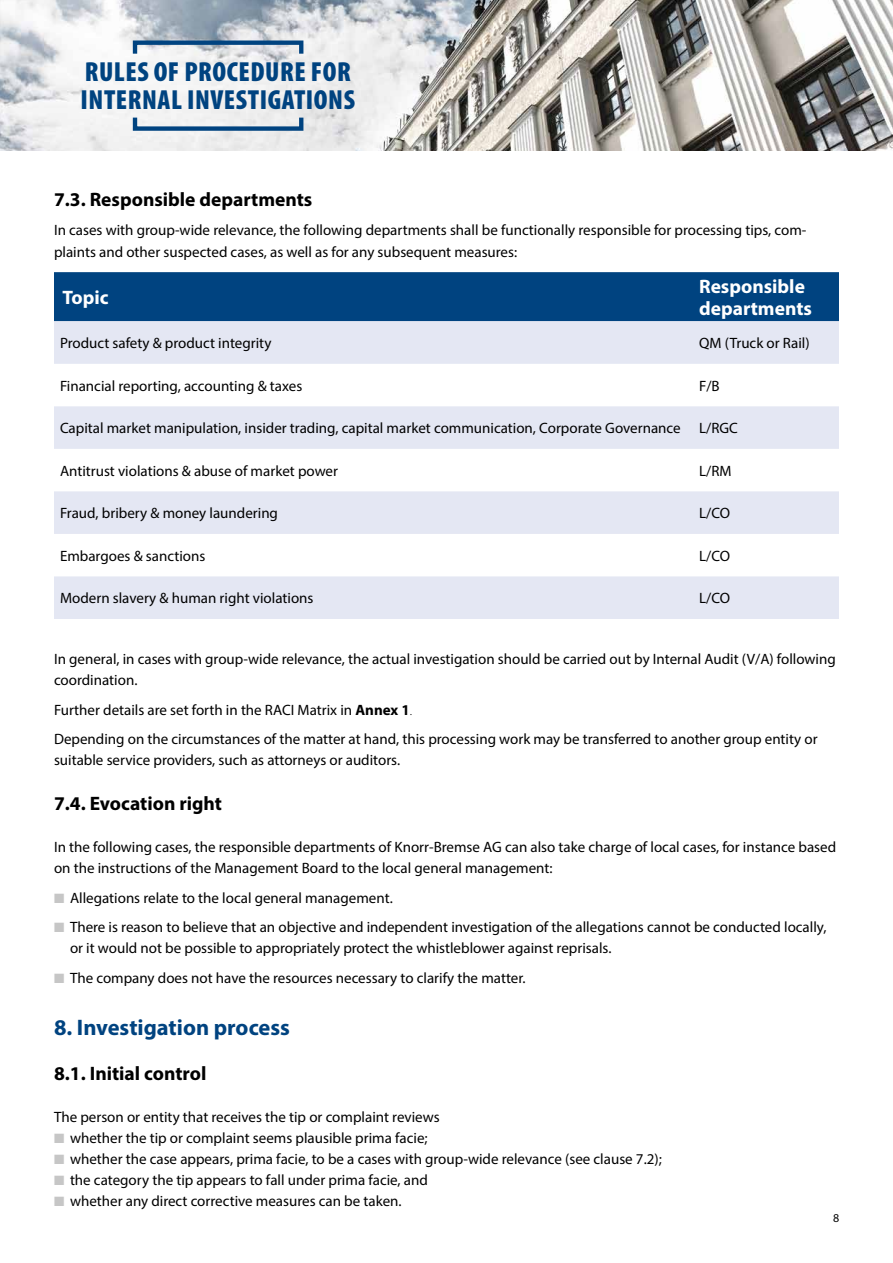
<style>
.page{position:relative;width:893px;height:1263px;background:#fff}
.page>*{position:absolute;margin:0;border:0;box-sizing:border-box;transform-origin:0 0}
.t1{font:900 condensed 27.75px/27.8px "Myriad Pro";letter-spacing:.02em;color:#004380}
.t2{font:700 22.5px "Myriad Pro";color:#004380}
.t3{font:700 19.5px "Myriad Pro";color:#000}
.t4{font:700 19.5px/22.5px "Myriad Pro";color:#fff}
.t5{font:15px/21px "Myriad Pro";color:#000}
.t6{font:12px "Myriad Pro";color:#000}
.s1{font-weight:700}
.s2{font-weight:300;font-size:13.5px}
.s3{color:#c6c6c6}
</style>
<div class="page">
<div style="left:54px;top:272px;width:785px;height:49px;background:#004380"></div>
<svg style="left:54px;top:321px;width:785px;height:298px;fill:#e4e7f3"></svg>
<img style="left:0;top:0;width:893px;height:151px">
<div style="left:133px;top:41px;width:170px;height:15px;border:4px solid #004380"></div>
<div style="left:133px;top:115px;width:170px;height:16px;border:4px solid #004380"></div>
<h1 class="t1" style="left:81px;top:57px;width:276px">RULES OF PROCEDURE FOR<br>INTERNAL INVESTIGATIONS</h1>
<h3 class="t3" style="left:54px;top:187px;width:260px">7.3. Responsible departments</h3>
<p class="t5" style="left:54px;top:220px;width:754px">In cases with group-wide relevance, the following departments shall be functionally responsible for processing tips, com&shy;plaints and other suspected cases, as well as for any subsequent measures:</p>
<h3 class="t4" style="left:63px;top:286px;width:48px">Topic</h3>
<h3 class="t4" style="left:699px;top:274px;width:114px">Responsible departments</h3>
<p class="t5" style="left:60px;top:332px;width:213px">Product safety &amp; product integrity</p>
<p class="t5" style="left:699px;top:332px;width:112px">QM (Truck or Rail)</p>
<p class="t5" style="left:60px;top:375px;width:244px">Financial reporting, accounting &amp; taxes</p>
<p class="t5" style="left:699px;top:375px;width:22px">F/B</p>
<p class="t5" style="left:60px;top:417px;width:679px">Capital market manipulation, insider trading, capital market communication, Corporate Governance L/RGC</p>
<p class="t5" style="left:60px;top:460px;width:280px">Antitrust violations &amp; abuse of market power</p>
<p class="t5" style="left:699px;top:460px;width:34px">L/RM</p>
<p class="t5" style="left:60px;top:502px;width:220px">Fraud, bribery &amp; money laundering</p>
<p class="t5" style="left:699px;top:502px;width:32px">L/CO</p>
<p class="t5" style="left:60px;top:545px;width:147px">Embargoes &amp; sanctions</p>
<p class="t5" style="left:699px;top:545px;width:32px">L/CO</p>
<p class="t5" style="left:60px;top:588px;width:255px">Modern slavery &amp; human right violations</p>
<p class="t5" style="left:699px;top:588px;width:32px">L/CO</p>
<p class="t5" style="left:54px;top:648px;width:783px">In general, in cases with group-wide relevance, the actual investigation should be carried out by Internal Audit (V/A) following coordination.</p>
<p class="t5" style="left:54px;top:694px;width:765px;line-height:29.5px">Further details are set forth in the RACI Matrix in <span class="s1">Annex 1</span><span class="s2">.<br></span>Depending on the circumstances of the matter at hand, this processing work may be transferred to another group entity or</p>
<p class="t5" style="left:54px;top:749px;width:348px">suitable service providers, such as attorneys or auditors.</p>
<h3 class="t3" style="left:54px;top:791px;width:170px">7.4. Evocation right</h3>
<p class="t5" style="left:54px;top:836px;width:784px">In the following cases, the responsible departments of Knorr-Bremse AG can also take charge of local cases, for instance based on the instructions of the Management Board to the local general management:</p>
<p class="t5" style="left:54px;top:887px;width:340px"><span class="s3">■</span> Allegations relate to the local general management.</p>
<p class="t5" style="left:70px;top:916px;width:758px;text-indent:-16px"><span class="s3">■</span> There is reason to believe that an objective and independent investigation of the allegations cannot be conducted locally, or it would not be possible to appropriately protect the whistleblower against reprisals.</p>
<p class="t5" style="left:54px;top:967px;width:473px"><span class="s3">■</span> The company does not have the resources necessary to clarify the matter.</p>
<h2 class="t2" style="left:54px;top:1012px;width:237px">8. Investigation process</h2>
<h3 class="t3" style="left:54px;top:1060px;width:154px">8.1. Initial control</h3>
<p class="t5" style="left:54px;top:1106px;width:387px">The person or entity that receives the tip or complaint reviews</p>
<p class="t5" style="left:54px;top:1127px;width:375px"><span class="s3">■</span> whether the tip or complaint seems plausible prima facie;</p>
<p class="t5" style="left:54px;top:1148px;width:609px"><span class="s3">■</span> whether the case appears, prima facie, to be a cases with group-wide relevance (see clause 7.2);</p>
<p class="t5" style="left:54px;top:1169px;width:375px"><span class="s3">■</span> the category the tip appears to fall under prima facie, and</p>
<p class="t5" style="left:54px;top:1190px;width:349px"><span class="s3">■</span> whether any direct corrective measures can be taken.</p>
<p class="t6" style="left:833px;top:1210px;width:8px">8</p>
</div>
